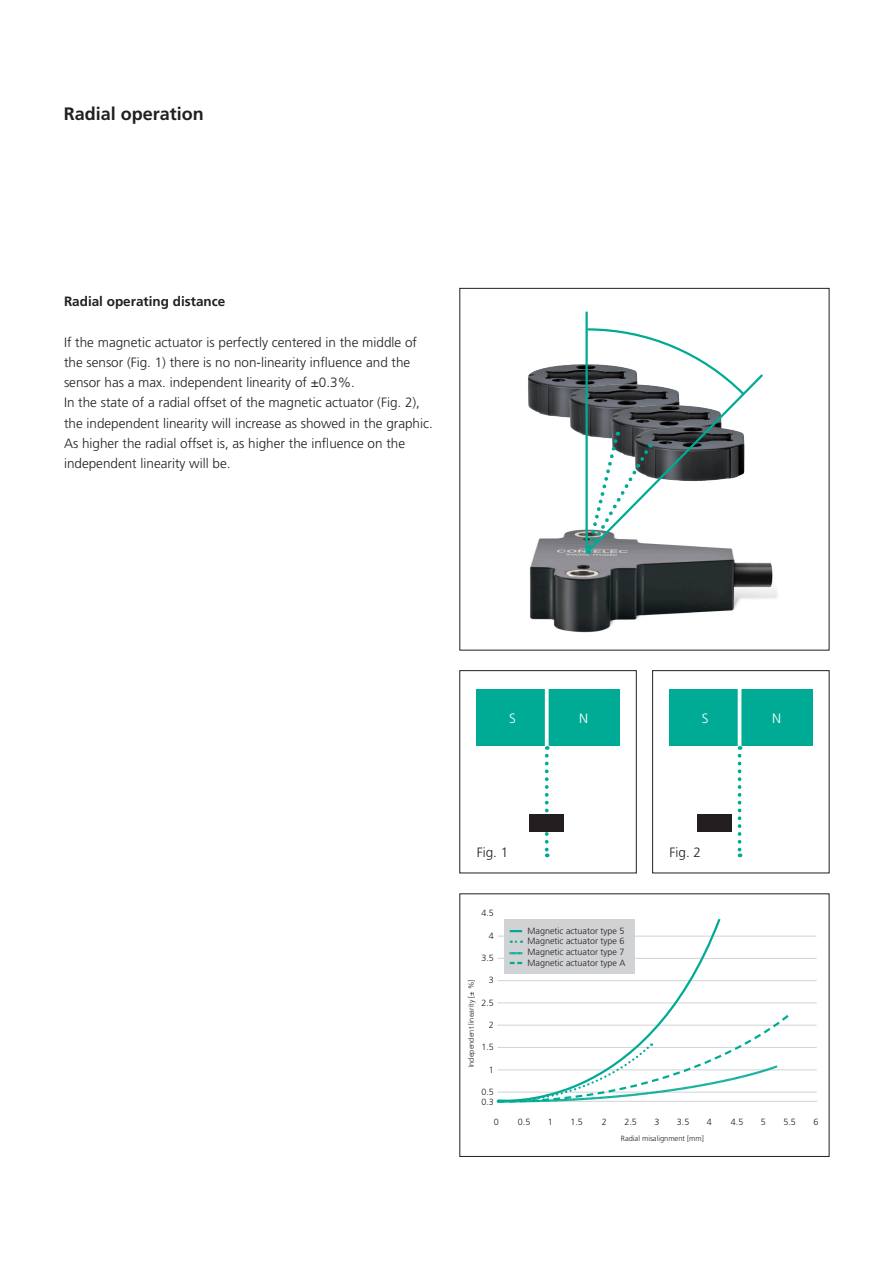
<style>
.page{position:relative;width:893px;height:1263px;background:#fff}
.page>*{position:absolute;margin:0;border:0;box-sizing:border-box;transform-origin:0 0}
.fliesstext{font:700 18px "Frutiger";color:#231f20}
.fliesstext_tab{font:300 13.5px/20.2px "Frutiger";color:#231f20}
.fliesstext_tab-2{font:700 13.5px "Frutiger";color:#231f20}
.fliesstext-2{font:300 13.5px "Frutiger";color:#231f20}
.fliesstext_tab-3{font:300 13.5px "Frutiger";color:#fff}
.fliesstext-3{font:300 9px "Frutiger";color:#231f20}
.fliesstext-4{font:300 7.5px "Frutiger";color:#231f20}
</style>
<div class="page">
<hr style="left:498px;top:1101px;width:319px;height:1px;background:#d1d2d4">
<img style="left:529px;top:529px;width:248px;height:104px">
<img style="left:528px;top:364px;width:55px;height:53px">
<img style="left:562px;top:375px;width:21px;height:60px">
<hr style="left:585px;top:312px;width:3px;height:240px;background:#00ab95">
<div style="left:477px;top:689px;width:71px;height:57px;background:#00ab95"></div>
<div style="left:548px;top:689px;width:71px;height:57px;background:#00ab95"></div>
<svg style="left:545px;top:756px;width:4px;height:101px"></svg>
<svg style="left:545px;top:689px;width:4px;height:57px"></svg>
<div style="left:530px;top:814px;width:34px;height:17px;background:#231f20"></div>
<div style="left:459px;top:670px;width:178px;height:203px;border:1px solid #231f20"></div>
<div style="left:670px;top:689px;width:71px;height:57px;background:#00ab95"></div>
<div style="left:741px;top:689px;width:71px;height:57px;background:#00ab95"></div>
<svg style="left:738px;top:756px;width:3px;height:101px"></svg>
<hr style="left:738px;top:686px;width:3px;height:60px;background:#fff">
<div style="left:697px;top:814px;width:34px;height:17px;background:#231f20"></div>
<div style="left:652px;top:670px;width:177px;height:203px;border:1px solid #231f20"></div>
<svg style="left:583px;top:327px;width:182px;height:229px"></svg>
<hr style="left:498px;top:936px;width:319px;height:1px;background:#d1d2d4">
<hr style="left:498px;top:958px;width:319px;height:1px;background:#d1d2d4">
<hr style="left:498px;top:980px;width:319px;height:1px;background:#d1d2d4">
<hr style="left:498px;top:1002px;width:319px;height:1px;background:#d1d2d4">
<hr style="left:498px;top:1025px;width:319px;height:1px;background:#d1d2d4">
<hr style="left:498px;top:1047px;width:319px;height:1px;background:#d1d2d4">
<hr style="left:498px;top:1069px;width:319px;height:1px;background:#d1d2d4">
<hr style="left:498px;top:1092px;width:319px;height:1px;background:#d1d2d4">
<svg style="left:497px;top:918px;width:225px;height:95px"></svg>
<svg style="left:496px;top:1013px;width:294px;height:90px"></svg>
<div style="left:505px;top:919px;width:130px;height:54px;background:#d1d2d4"></div>
<svg style="left:510px;top:930px;width:12px;height:2px"></svg>
<svg style="left:511px;top:940px;width:11px;height:3px"></svg>
<svg style="left:510px;top:962px;width:12px;height:2px"></svg>
<svg style="left:510px;top:952px;width:13px;height:2px"></svg>
<p class="fliesstext" style="left:64px;top:103px;width:142px">Radial operation</p>
<p class="fliesstext_tab-2" style="left:64px;top:294px;width:163px">Radial operating distance</p>
<p class="fliesstext_tab" style="left:64px;top:332px;width:370px">If the magnetic actuator is perfectly centered in the middle of the sensor (Fig. 1) there is no non-linearity influence and the sensor has a max. independent linearity of ±0.3%.<br>In the state of a radial offset of the magnetic actuator (Fig. 2), the independent linearity will increase as showed in the graphic.<br>As higher the radial offset is, as higher the influence on the independent linearity will be.</p>
<p class="fliesstext_tab-3" style="left:509px;top:710px;width:8px">S</p>
<p class="fliesstext_tab-3" style="left:579px;top:710px;width:11px">N</p>
<p class="fliesstext_tab-3" style="left:702px;top:710px;width:8px">S</p>
<p class="fliesstext_tab-3" style="left:772px;top:710px;width:11px">N</p>
<p class="fliesstext-2" style="left:477px;top:844px;width:33px">Fig. 1</p>
<p class="fliesstext-3" style="left:481px;top:908px;width:14px">4.5</p>
<p class="fliesstext-3" style="left:489px;top:930px;width:7px">4</p>
<p class="fliesstext-3" style="left:481px;top:953px;width:14px">3.5</p>
<p class="fliesstext-3" style="left:489px;top:975px;width:7px">3</p>
<p class="fliesstext-3" style="left:481px;top:997px;width:14px">2.5</p>
<p class="fliesstext-3" style="left:489px;top:1020px;width:7px">2</p>
<p class="fliesstext-3" style="left:481px;top:1042px;width:14px">1.5</p>
<p class="fliesstext-3" style="left:489px;top:1064px;width:7px">1</p>
<p class="fliesstext-3" style="left:481px;top:1087px;width:14px">0.5</p>
<p class="fliesstext-3" style="left:481px;top:1097px;width:14px">0.3</p>
<p class="fliesstext-4" style="left:467px;top:1067px;width:89px;rotate:-90deg">Independent linearity [± %]</p>
<p class="fliesstext-3" style="left:527px;top:925px;width:99px">Magnetic actuator type 5</p>
<p class="fliesstext-3" style="left:527px;top:936px;width:99px">Magnetic actuator type 6</p>
<p class="fliesstext-3" style="left:527px;top:947px;width:99px">Magnetic actuator type 7</p>
<p class="fliesstext-3" style="left:527px;top:958px;width:100px">Magnetic actuator type A</p>
<p class="fliesstext-2" style="left:670px;top:844px;width:33px">Fig. 2</p>
<p class="fliesstext-3" style="left:494px;top:1117px;width:7px">0</p>
<p class="fliesstext-3" style="left:518px;top:1117px;width:14px">0.5</p>
<p class="fliesstext-3" style="left:548px;top:1117px;width:7px">1</p>
<p class="fliesstext-3" style="left:570px;top:1117px;width:14px">1.5</p>
<p class="fliesstext-3" style="left:602px;top:1117px;width:7px">2</p>
<p class="fliesstext-3" style="left:624px;top:1117px;width:14px">2.5</p>
<p class="fliesstext-3" style="left:654px;top:1117px;width:7px">3</p>
<p class="fliesstext-3" style="left:677px;top:1117px;width:14px">3.5</p>
<p class="fliesstext-3" style="left:707px;top:1117px;width:7px">4</p>
<p class="fliesstext-3" style="left:731px;top:1117px;width:14px">4.5</p>
<p class="fliesstext-3" style="left:761px;top:1117px;width:7px">5</p>
<p class="fliesstext-3" style="left:783px;top:1117px;width:14px">5.5</p>
<p class="fliesstext-3" style="left:813px;top:1117px;width:7px">6</p>
<p class="fliesstext-4" style="left:621px;top:1134px;width:84px">Radial misalignment [mm]</p>
</div>
